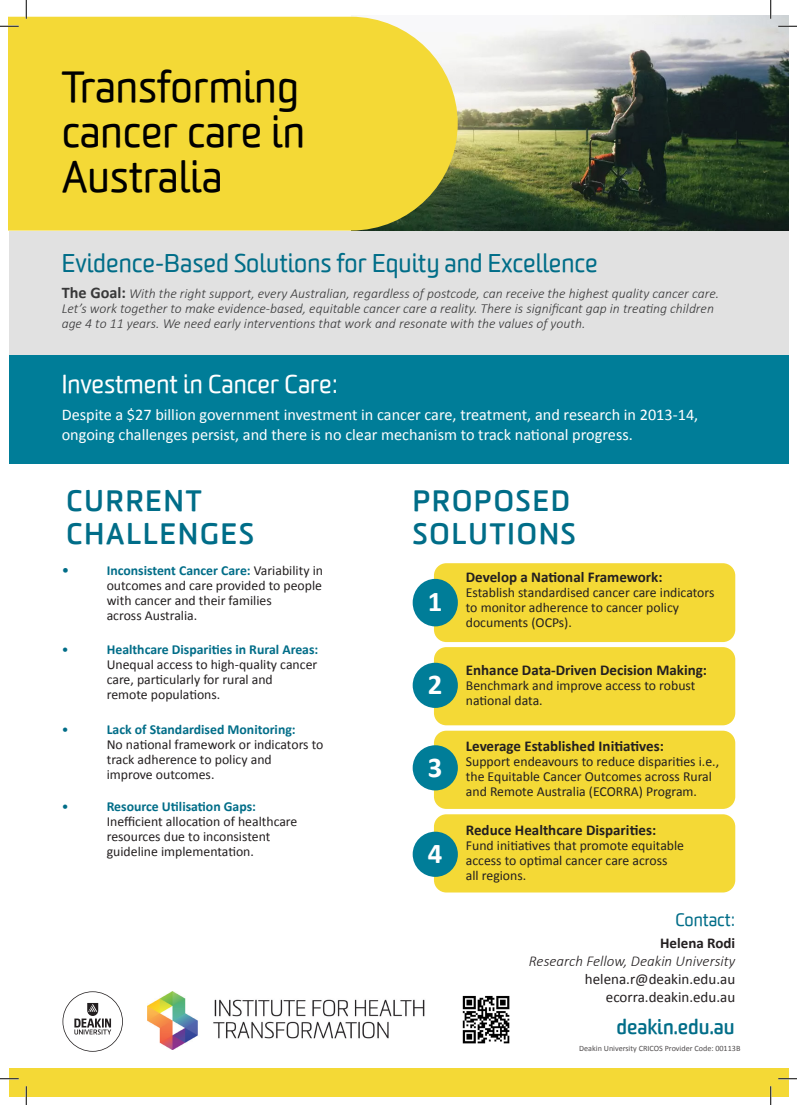
<style>
.page{position:relative;width:797px;height:1105px;background:#fff}
.page>*{position:absolute;margin:0;border:0;box-sizing:border-box;transform-origin:0 0}
.t1{font:42.5px/45px "Worldly";color:#000}
.t2{font:700 28.75px/32.5px "Worldly";letter-spacing:.07em;color:#006d88}
.t3{font:700 28.75px "Calibri";color:#fff}
.t4{font:25px "Worldly";color:#006d88}
.t5{font:25px "Worldly";color:#fff}
.t6{font:700 20px "Worldly";color:#006d88}
.t7{font:17.5px "Worldly";color:#006d88}
.t8{font:16.25px/19.5px "Calibri";color:#fff}
.t9{font:700 15px "Calibri";color:#231f20}
.t10{font:15px/18px "Calibri";color:#231f20;text-align:right}
.t11{font:italic 300 15px "Calibri";color:#231f20}
.t12{font:15px "Calibri";color:#006d88}
.t13{font:13.75px/15px "Calibri";color:#231f20}
.t14{font:italic 300 13.75px/15px "Calibri";color:#383839}
.t15{font:700 13.75px "Calibri";color:#006d88}
.t16{font:13.75px "Calibri";color:#006d88}
.t17{font:8.12px "Calibri";color:#231f20}
.s1{font-weight:700;font-style:normal;font-size:16.25px}
.s2{font-weight:700;color:#006d88}
</style>
<div class="page">
<div style="left:9px;top:231px;width:779px;height:126px;background:#e1e1e1"></div>
<div style="left:9px;top:355px;width:779px;height:109px;background:#007d98"></div>
<div style="left:9px;top:1068px;width:779px;height:28px;background:#f4d936"></div>
<img style="left:352px;top:16px;width:436px;height:214px">
<div style="left:9px;top:17px;width:448px;height:214px;background:#f4d936"></div>
<svg style="left:62px;top:991px;width:61px;height:61px"></svg>
<img style="left:147px;top:991px;width:278px;height:58px">
<div style="left:434px;top:563px;width:301px;height:79px;background:#f4d936;border-radius:12px"></div>
<div style="left:412px;top:579px;width:46px;height:47px;background:#007d98;border-radius:50%"></div>
<div style="left:434px;top:647px;width:301px;height:78px;background:#f4d936;border-radius:12px"></div>
<div style="left:412px;top:663px;width:46px;height:45px;background:#007d98;border-radius:50%"></div>
<div style="left:434px;top:731px;width:301px;height:78px;background:#f4d936;border-radius:12px"></div>
<div style="left:412px;top:745px;width:46px;height:45px;background:#007d98;border-radius:50%"></div>
<div style="left:434px;top:814px;width:301px;height:78px;background:#f4d936;border-radius:12px"></div>
<div style="left:412px;top:832px;width:46px;height:45px;background:#007d98;border-radius:50%"></div>
<img style="left:462px;top:995px;width:48px;height:49px">
<svg style="left:0;top:25px;width:19px;height:2px"></svg>
<svg style="left:778px;top:25px;width:19px;height:2px"></svg>
<svg style="left:0;top:1078px;width:19px;height:1px"></svg>
<svg style="left:778px;top:1078px;width:19px;height:1px"></svg>
<svg style="left:25px;top:0;width:2px;height:19px"></svg>
<svg style="left:25px;top:1086px;width:2px;height:19px"></svg>
<svg style="left:770px;top:0;width:1px;height:19px"></svg>
<svg style="left:770px;top:1086px;width:1px;height:19px"></svg>
<h1 class="t1" style="left:62px;top:65px;width:245px">Transforming cancer care in<br>Australia</h1>
<h3 class="t4" style="left:62px;top:248px;width:537px">Evidence-Based Solutions for Equity and Excellence</h3>
<p class="t14" style="left:62px;top:286px;width:659px"><span class="s1">The Goal:</span> With the right support, every Australian, regardless of postcode, can receive the highest quality cancer care.<br>Let’s work together to make evidence-based, equitable cancer care a reality. There is significant gap in treating children age 4 to 11 years. We need early interventions that work and resonate with the values of youth.</p>
<h3 class="t5" style="left:62px;top:369px;width:278px">Investment in Cancer Care:</h3>
<p class="t8" style="left:62px;top:405px;width:638px">Despite a $27 billion government investment in cancer care, treatment, and research in 2013-14, ongoing challenges persist, and there is no clear mechanism to track national progress.</p>
<h2 class="t2" style="left:66px;top:485px;width:189px">CURRENT<br>CHALLENGES</h2>
<h2 class="t2" style="left:412px;top:485px;width:165px">PROPOSED<br>SOLUTIONS</h2>
<p class="t12" style="left:62px;top:561px;width:9px">•</p>
<p class="t13" style="left:107px;top:563px;width:218px"><span class="s2">Inconsistent Cancer Care:</span> Variability in outcomes and care provided to people with cancer and their families<br>across Australia.</p>
<p class="t16" style="left:62px;top:641px;width:8px">•</p>
<p class="t15" style="left:107px;top:640px;width:213px">Healthcare Disparities in Rural Areas:</p>
<p class="t13" style="left:107px;top:657px;width:212px">Unequal access to high-quality cancer care, particularly for rural and remote populations.</p>
<p class="t16" style="left:62px;top:720px;width:8px">•</p>
<p class="t15" style="left:107px;top:719px;width:190px">Lack of Standardised Monitoring:</p>
<p class="t13" style="left:107px;top:737px;width:218px">No national framework or indicators to track adherence to policy and<br>improve outcomes.</p>
<p class="t16" style="left:62px;top:798px;width:8px">•</p>
<p class="t15" style="left:107px;top:797px;width:151px">Resource Utilisation Gaps:</p>
<p class="t13" style="left:107px;top:814px;width:192px">Inefficient allocation of healthcare resources due to inconsistent guideline implementation.</p>
<h2 class="t3" style="left:428px;top:581px;width:16px">1</h2>
<h2 class="t3" style="left:428px;top:664px;width:16px">2</h2>
<h2 class="t3" style="left:428px;top:747px;width:16px">3</h2>
<h2 class="t3" style="left:428px;top:833px;width:16px">4</h2>
<p class="t9" style="left:466px;top:567px;width:198px">Develop a National Framework:</p>
<p class="t13" style="left:466px;top:585px;width:250px">Establish standardised cancer care indicators to monitor adherence to cancer policy documents (OCPs).</p>
<p class="t9" style="left:466px;top:660px;width:243px">Enhance Data-Driven Decision Making:</p>
<p class="t13" style="left:466px;top:678px;width:231px">Benchmark and improve access to robust national data.</p>
<p class="t9" style="left:466px;top:735px;width:199px">Leverage Established Initiatives:</p>
<p class="t13" style="left:466px;top:753px;width:255px">Support endeavours to reduce disparities i.e., the Equitable Cancer Outcomes across Rural and Remote Australia (ECORRA) Program.</p>
<p class="t9" style="left:466px;top:820px;width:192px">Reduce Healthcare Disparities:</p>
<p class="t13" style="left:466px;top:838px;width:220px">Fund initiatives that promote equitable access to optimal cancer care across<br>all regions.</p>
<p class="t7" style="left:675px;top:909px;width:61px">Contact:</p>
<p class="t9" style="left:660px;top:932px;width:77px">Helena Rodi</p>
<p class="t11" style="left:529px;top:951px;width:208px">Research Fellow, Deakin University</p>
<p class="t10" style="left:585px;top:970px;width:152px">helena.r@deakin.edu.au ecorra.deakin.edu.au</p>
<h3 class="t6" style="left:616px;top:1014px;width:119px">deakin.edu.au</h3>
<p class="t17" style="left:579px;top:1043px;width:163px">Deakin University CRICOS Provider Code: 00113B</p>
</div>
